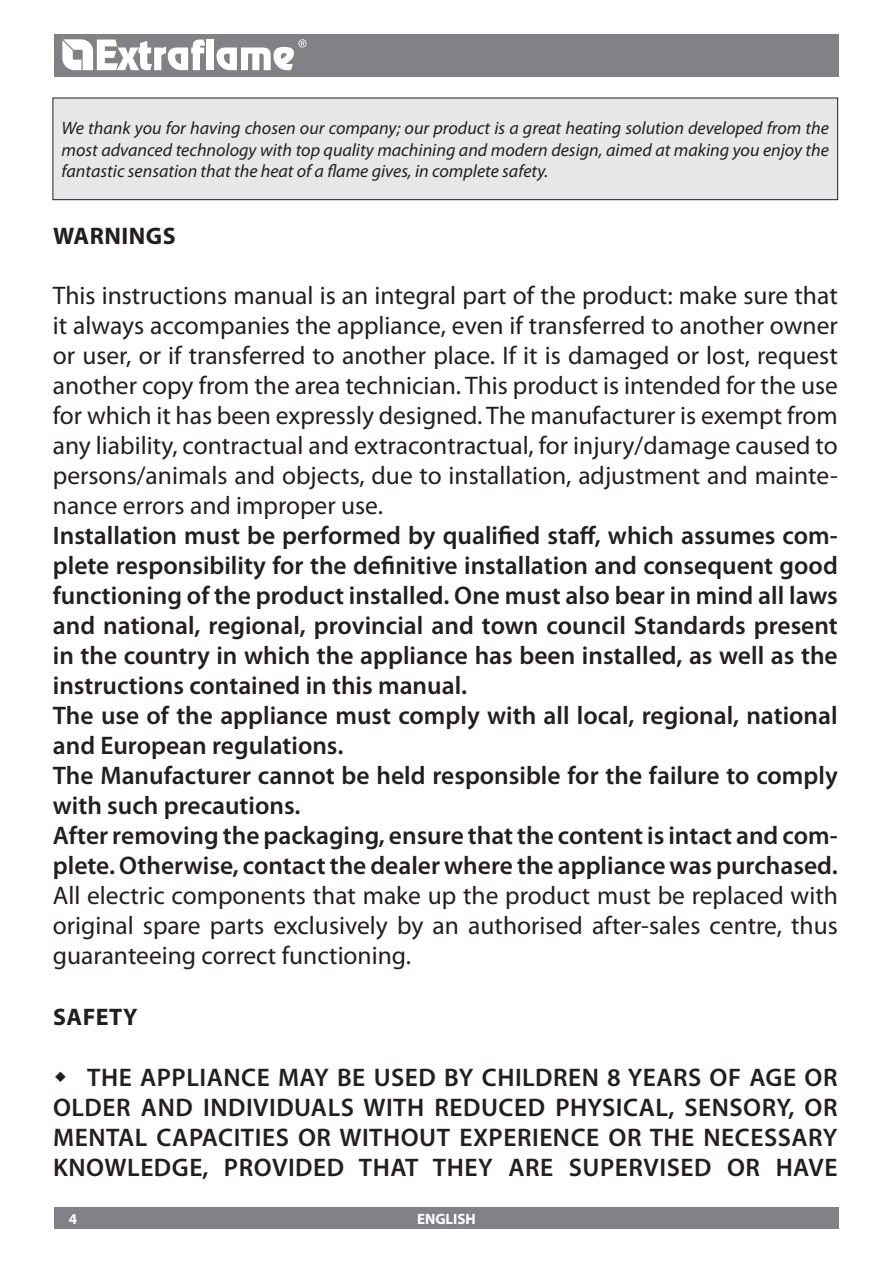
<style>
.page{position:relative;width:893px;height:1263px;background:#fff}
.page>*{position:absolute;margin:0;border:0;box-sizing:border-box;transform-origin:0 0}
.t1{font:600 25.5px/30px "Myriad Pro";color:#231f20}
.t2{font:25.5px/30px "Myriad Pro";color:#231f20;text-align:justify}
.t3{font:700 24px "Myriad Pro";letter-spacing:.02em;color:#231f20}
.t4{font:italic 18px/21.6px "Myriad Pro";color:#231f20;text-align:justify}
.t5{font:700 15px "Myriad Pro";color:#fff}
</style>
<div class="page">
<div style="left:54px;top:34px;width:785px;height:43px;background:#808285"></div>
<div style="left:54px;top:1208px;width:785px;height:21px;background:#808285"></div>
<svg style="left:62px;top:39px;width:143px;height:31px"></svg>
<div style="left:207px;top:40px;width:7px;height:30px;background:#fff"></div>
<svg style="left:216px;top:39px;width:90px;height:31px"></svg>
<div style="left:53px;top:98px;width:785px;height:102px;background:#e6e7e9"></div>
<div style="left:53px;top:98px;width:785px;height:102px;border:1px solid #231f20"></div>
<p class="t4" style="left:62px;top:117px;width:769px">We thank you for having chosen our company; our product is a great heating solution developed from the most advanced technology with top quality machining and modern design, aimed at making you enjoy the fantastic sensation that the heat of a flame gives, in complete safety.</p>
<p class="t3" style="left:53px;top:220px;width:124px">WARNINGS</p>
<p class="t2" style="left:53px;top:280px;width:786px">This instructions manual is an integral part of the product: make sure that it always accompanies the appliance, even if transferred to another owner or user, or if transferred to another place. If it is damaged or lost, request another copy from the area technician. This product is intended for the use for which it has been expressly designed. The manufacturer is exempt from any liability, contractual and extracontractual, for injury/damage caused to persons/animals and objects, due to installation, adjustment and mainte&shy;nance errors and improper use.</p>
<p class="t1" style="left:53px;top:520px;width:786px">Installation must be performed by qualified staff, which assumes com&shy;plete responsibility for the definitive installation and consequent good functioning of the product installed. One must also bear in mind all laws and national, regional, provincial and town council Standards present in the country in which the appliance has been installed, as well as the instructions contained in this manual.<br>The use of the appliance must comply with all local, regional, national and European regulations.<br>The Manufacturer cannot be held responsible for the failure to comply with such precautions.<br>After removing the packaging, ensure that the content is intact and com&shy;plete. Otherwise, contact the dealer where the appliance was purchased.</p>
<p class="t2" style="left:53px;top:880px;width:787px">All electric components that make up the product must be replaced with original spare parts exclusively by an authorised after-sales centre, thus guaranteeing correct functioning.</p>
<p class="t3" style="left:53px;top:1001px;width:86px">SAFETY</p>
<p class="t1" style="left:53px;top:1061px;width:786px;text-align:justify;text-indent:34px">THE APPLIANCE MAY BE USED BY CHILDREN 8 YEARS OF AGE OR OLDER AND INDIVIDUALS WITH REDUCED PHYSICAL, SENSORY, OR MENTAL CAPACITIES OR WITHOUT EXPERIENCE OR THE NECESSARY KNOWLEDGE, PROVIDED THAT THEY ARE SUPERVISED OR HAVE</p>
<p class="t5" style="left:69px;top:1209px;width:10px">4</p>
<p class="t5" style="left:417px;top:1209px;width:60px">ENGLISH</p>
</div>
